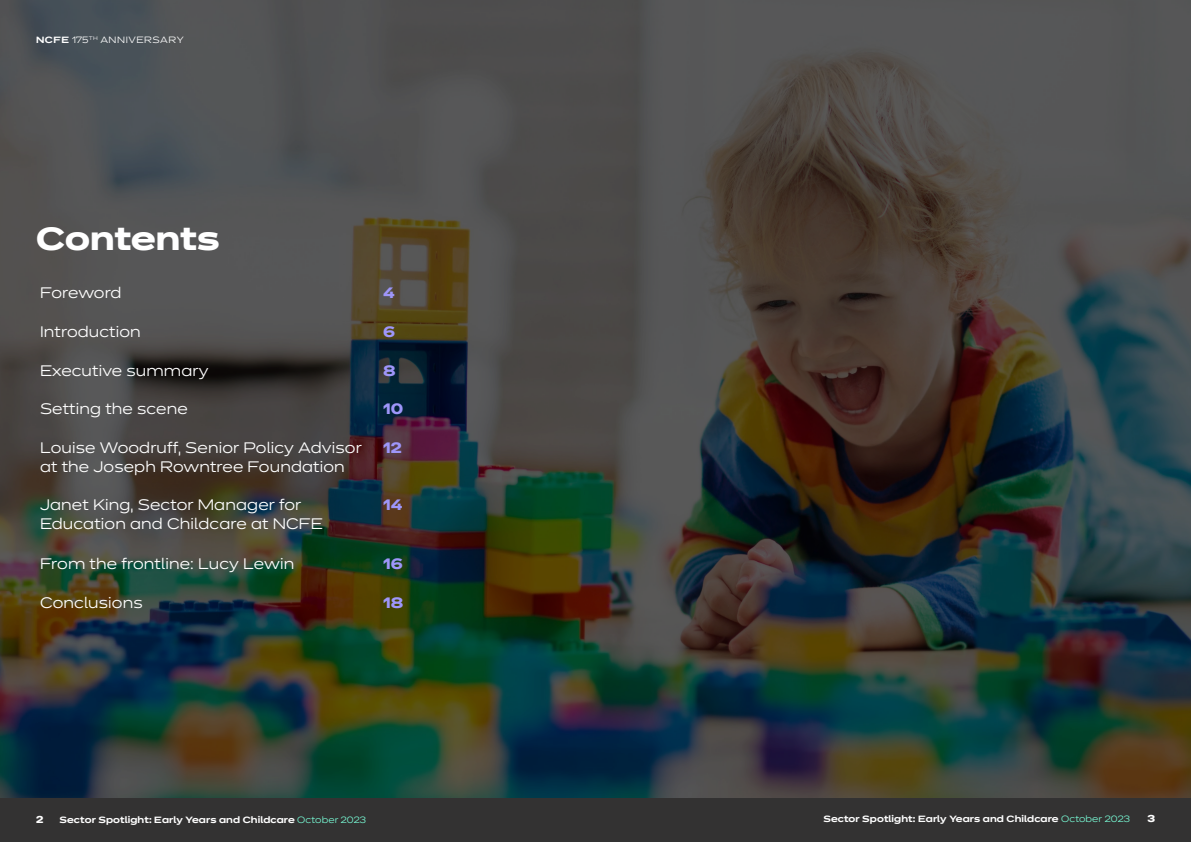
<style>
.page{position:relative;width:1191px;height:842px;background:#fff}
.page>*{position:absolute;margin:0;border:0;box-sizing:border-box;transform-origin:0 0}
.t1{font:700 32px "Dinamit";color:#fff}
.t2{font:300 15px/19px "Dinamit";letter-spacing:.01em;color:#fff}
.t3{font:700 15px "Dinamit";letter-spacing:.01em;color:#9e96fa}
.t4{font:700 10px "Dinamit";color:#fff}
.t5{font:600 9px "Dinamit";letter-spacing:.01em;color:#fff}
.t6{font:300 9px "Dinamit";letter-spacing:.06em;color:#fff}
.s1{font-weight:600}
.s2{font-weight:300;color:#78f9d4}
</style>
<div class="page">
<div style="left:0;top:797px;width:1191px;height:45px;background:#333232"></div>
<img style="left:0;top:0;width:1191px;height:797px">
<p class="t6" style="left:36px;top:33px;width:149px"><span class="s1">NCFE</span> 175<sup>TH</sup> ANNIVERSARY</p>
<h1 class="t1" style="left:36px;top:211px;width:185px">Contents</h1>
<p class="t2" style="left:40px;top:282px;width:83px">Foreword</p>
<p class="t3" style="left:383px;top:280px;width:13px">4</p>
<p class="t2" style="left:40px;top:320px;width:102px">Introduction</p>
<p class="t3" style="left:383px;top:319px;width:13px">6</p>
<p class="t2" style="left:40px;top:359px;width:170px">Executive summary</p>
<p class="t3" style="left:383px;top:357px;width:14px">8</p>
<p class="t2" style="left:40px;top:398px;width:149px">Setting the scene</p>
<p class="t3" style="left:383px;top:396px;width:22px">10</p>
<p class="t2" style="left:40px;top:436px;width:323px">Louise Woodruff, Senior Policy Advisor at the Joseph Rowntree Foundation</p>
<p class="t3" style="left:383px;top:435px;width:20px">12</p>
<p class="t2" style="left:40px;top:494px;width:284px">Janet King, Sector Manager for<br>Education and Childcare at NCFE</p>
<p class="t3" style="left:383px;top:492px;width:21px">14</p>
<p class="t2" style="left:40px;top:553px;width:256px">From the frontline: Lucy Lewin</p>
<p class="t3" style="left:383px;top:551px;width:21px">16</p>
<p class="t2" style="left:40px;top:591px;width:104px">Conclusions</p>
<p class="t3" style="left:383px;top:589px;width:22px">18</p>
<p class="t4" style="left:36px;top:811px;width:9px">2</p>
<p class="t5" style="left:60px;top:812px;width:308px">Sector Spotlight: Early Years and Childcare <span class="s2">October 2023</span></p>
<p class="t4" style="left:1147px;top:810px;width:9px">3</p>
<p class="t5" style="left:823px;top:811px;width:308px">Sector Spotlight: Early Years and Childcare <span class="s2">October 2023</span></p>
</div>
